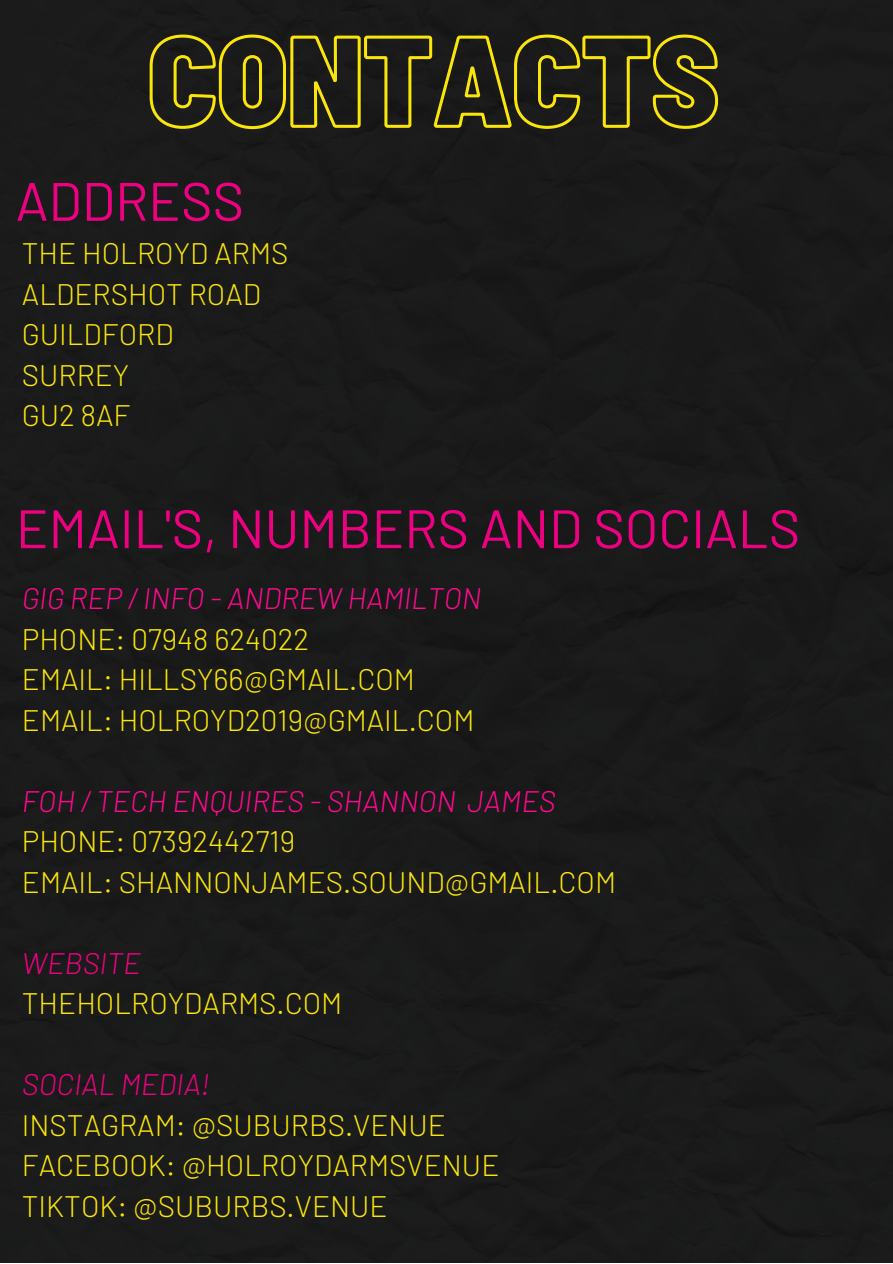
<style>
.page{position:relative;width:893px;height:1264px;background:#fff}
.page>*{position:absolute;margin:0;border:0;box-sizing:border-box;transform-origin:0 0}
.t1{font:54px "Barlow";color:#ed0181}
.t2{font:300 29.7px/40.5px "Barlow";color:#fae50a}
.t3{font:italic 300 29.7px "Barlow";color:#ff098e}
.t4{font:italic 300 29.7px "Barlow";color:#ed0181}
</style>
<div class="page">
<div style="left:0;top:0;width:892px;height:1262px;background:#1a1a1b"></div>
<svg style="left:148px;top:33px;width:571px;height:98px;background:#3e3a17"></svg>
<h1 class="t1" style="left:16px;top:167px;width:230px">ADDRESS</h1>
<p class="t2" style="left:22px;top:232px;width:268px">THE HOLROYD ARMS<br>ALDERSHOT ROAD<br>GUILDFORD<br>SURREY<br>GU2 8AF</p>
<h1 class="t1" style="left:16px;top:494px;width:785px">EMAIL'S, NUMBERS AND SOCIALS</h1>
<p class="t3" style="left:22px;top:579px;width:461px">GIG REP / INFO - ANDREW HAMILTON</p>
<p class="t2" style="left:22px;top:617px;width:454px">PHONE: 07948 624022<br>EMAIL: HILLSY66@GMAIL.COM<br>EMAIL: HOLROYD2019@GMAIL.COM</p>
<p class="t3" style="left:22px;top:782px;width:535px">FOH / TECH ENQUIRES - SHANNON JAMES</p>
<p class="t2" style="left:22px;top:820px;width:595px">PHONE: 07392442719<br>EMAIL: SHANNONJAMES.SOUND@GMAIL.COM</p>
<p class="t4" style="left:22px;top:944px;width:120px">WEBSITE</p>
<p class="t2" style="left:22px;top:982px;width:322px">THEHOLROYDARMS.COM</p>
<p class="t4" style="left:22px;top:1065px;width:189px">SOCIAL MEDIA!</p>
<p class="t2" style="left:22px;top:1103px;width:479px">INSTAGRAM: @SUBURBS.VENUE<br>FACEBOOK: @HOLROYDARMSVENUE<br>TIKTOK: @SUBURBS.VENUE</p>
</div>
